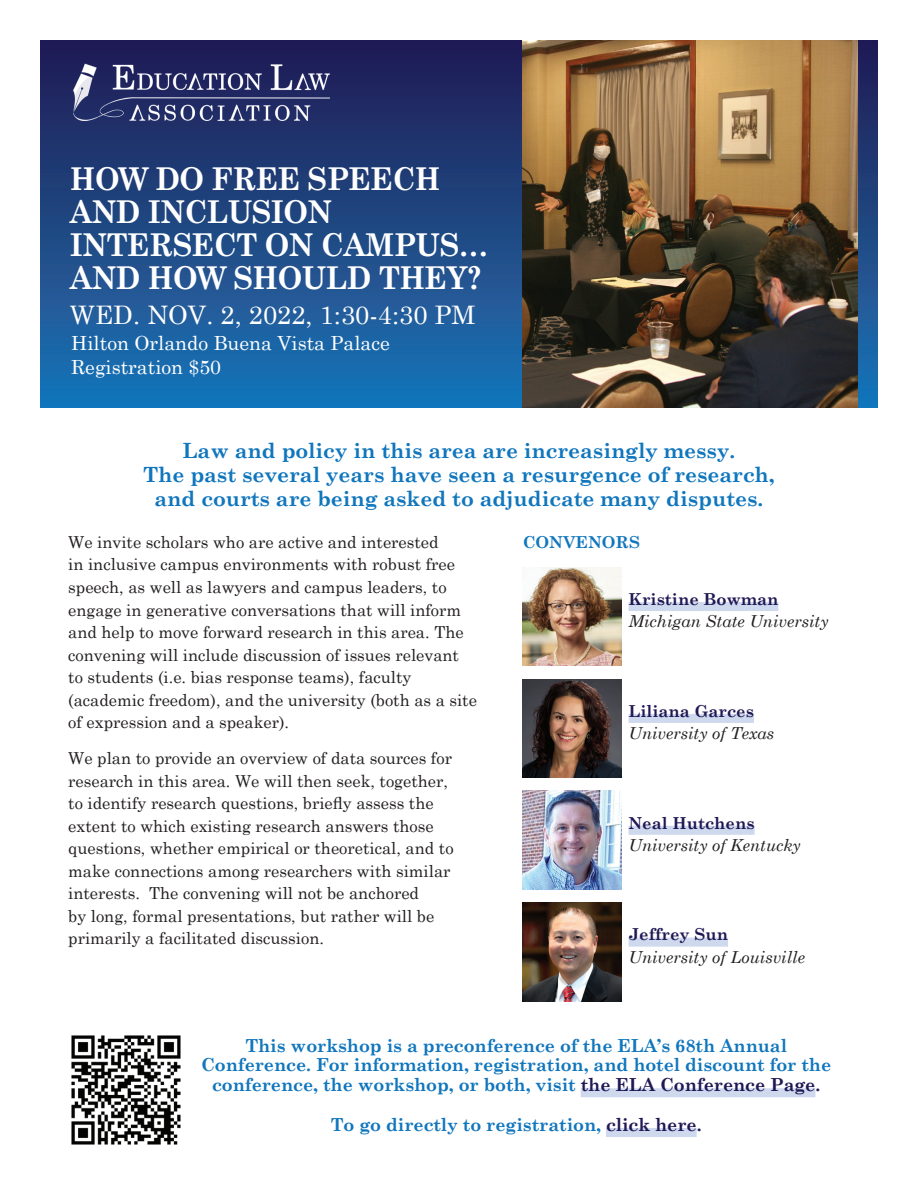
<style>
.page{position:relative;width:918px;height:1188px;background:#fff}
.page>*{position:absolute;margin:0;border:0;box-sizing:border-box;transform-origin:0 0}
.t1{font:700 31.5px/33px "Century Schoolbook";letter-spacing:-.02em;color:#fff;scale:.94 1}
.t2{font:25.5px "Century Schoolbook";color:#fff}
.t3{font:700 21px/24px "Century Schoolbook";letter-spacing:-.005em;color:#1076bd;text-align:center}
.t4{font:19.5px/23.4px "Century Schoolbook";color:#fff}
.t5{font:700 18px/19.5px "Century Schoolbook";letter-spacing:-.005em;color:#1076bd;text-align:center}
.t6{font:16.5px/22.5px "Century Schoolbook";color:#231f20}
.t7{font:italic 16.5px "Century Schoolbook";color:#231f20}
.t8{font:700 16.5px "Century Schoolbook";color:#1f1854}
.t9{font:700 16.5px "Century Schoolbook";color:#1076bd}
.s1{color:#1f1854}
</style>
<div class="page">
<div style="left:40px;top:40px;width:838px;height:367px;background:linear-gradient(to bottom,#221951,#1b75b7)"></div>
<img style="left:522px;top:40px;width:335px;height:367px">
<img style="left:73px;top:61px;width:257px;height:60px">
<div style="left:629px;top:602px;width:149px;height:9px;background:#cfd9ee"></div>
<div style="left:629px;top:714px;width:125px;height:9px;background:#cfd9ee"></div>
<div style="left:629px;top:826px;width:126px;height:9px;background:#cfd9ee"></div>
<div style="left:629px;top:938px;width:99px;height:9px;background:#cfd9ee"></div>
<div style="left:581px;top:1088px;width:234px;height:9px;background:#cfd9ee"></div>
<div style="left:606px;top:1128px;width:91px;height:9px;background:#cfd9ee"></div>
<img style="left:71px;top:1035px;width:110px;height:110px">
<img style="left:523px;top:567px;width:98px;height:99px">
<img style="left:523px;top:679px;width:98px;height:99px">
<img style="left:523px;top:791px;width:98px;height:98px">
<img style="left:523px;top:903px;width:98px;height:98px">
<h1 class="t1" style="left:70px;top:161px;width:447px">HOW DO FREE SPEECH<br>AND INCLUSION<br>INTERSECT ON CAMPUS…<br>AND HOW SHOULD THEY?</h1>
<h2 class="t2" style="left:70px;top:294px;width:407px">WED. NOV. 2, 2022, 1:30-4:30 PM</h2>
<p class="t4" style="left:71px;top:330px;width:320px">Hilton Orlando Buena Vista Palace<br>Registration $50</p>
<p class="t3" style="left:143px;top:437px;width:633px">Law and policy in this area are increasingly messy.<br>The past several years have seen a resurgence of research, and courts are being asked to adjudicate many disputes.</p>
<p class="t6" style="left:68px;top:529px;width:410px">We invite scholars who are active and interested<br>in inclusive campus environments with robust free speech, as well as lawyers and campus leaders, to engage in generative conversations that will inform and help to move forward research in this area. The convening will include discussion of issues relevant to students (i.e. bias response teams), faculty (academic freedom), and the university (both as a site of expression and a speaker).</p>
<p class="t6" style="left:68px;top:745px;width:387px">We plan to provide an overview of data sources for research in this area. We will then seek, together, to identify research questions, briefly assess the extent to which existing research answers those questions, whether empirical or theoretical, and to make connections among researchers with similar interests. The convening will not be anchored<br>by long, formal presentations, but rather will be primarily a facilitated discussion.</p>
<p class="t9" style="left:523px;top:529px;width:119px">CONVENORS</p>
<p class="t8" style="left:629px;top:586px;width:151px">Kristine Bowman</p>
<p class="t7" style="left:629px;top:609px;width:202px">Michigan State University</p>
<p class="t8" style="left:629px;top:698px;width:127px">Liliana Garces</p>
<p class="t7" style="left:629px;top:721px;width:147px">University of Texas</p>
<p class="t8" style="left:629px;top:810px;width:128px">Neal Hutchens</p>
<p class="t7" style="left:629px;top:833px;width:174px">University of Kentucky</p>
<p class="t8" style="left:629px;top:922px;width:101px">Jeffrey Sun</p>
<p class="t7" style="left:629px;top:945px;width:178px">University of Louisville</p>
<p class="t5" style="left:201px;top:1035px;width:632px">This workshop is a preconference of the ELA’s 68th Annual<br>Conference. For information, registration, and hotel discount for the conference, the workshop, or both, visit <span class="s1">the ELA Conference Page.</span></p>
<p class="t5" style="left:331px;top:1114px;width:372px">To go directly to registration, <span class="s1">click here.</span></p>
</div>
